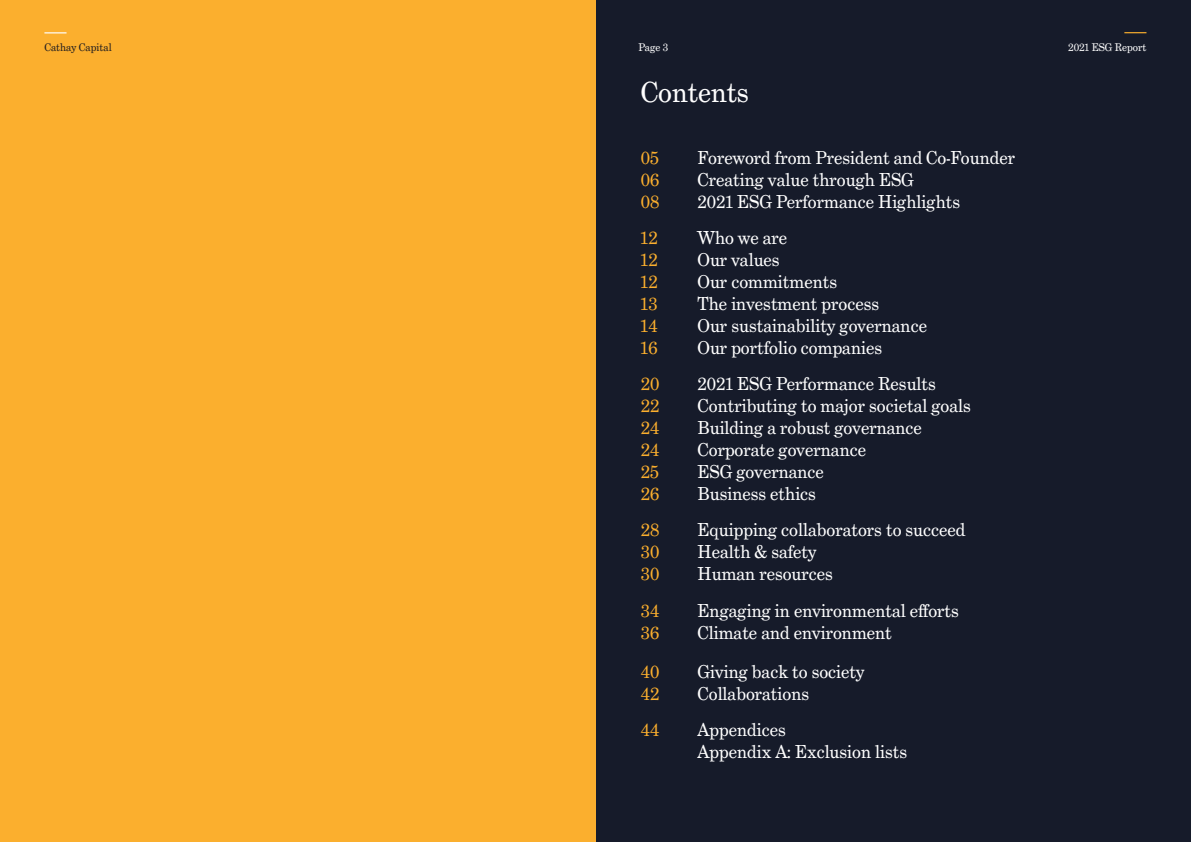
<style>
.page{position:relative;width:1191px;height:842px;background:#fff}
.page>*{position:absolute;margin:0;border:0;box-sizing:border-box;transform-origin:0 0}
.Main_Title_Navy{font:28px "Grad";color:#fff}
.Mid_Pull_Out_Copy__1{font:18px/22px "Grad";color:#fff}
.Mid_Pull_Out_Copy__1-2{font:18px "Grad";color:#fbaf2e}
.t1{font:10.7px "Grad";color:#fff}
.t2{font:10.7px "Grad";color:#231f20}
</style>
<div class="page">
<div style="left:595px;top:0;width:596px;height:842px;background:#161b2a"></div>
<svg style="left:1124px;top:32px;width:22px;height:1px"></svg>
<div style="left:0;top:0;width:595px;height:842px;background:#fbaf2e"></div>
<svg style="left:44px;top:32px;width:23px;height:1px"></svg>
<p class="t2" style="left:44px;top:41px;width:69px">Cathay Capital</p>
<p class="t1" style="left:638px;top:40px;width:32px">Page 3</p>
<p class="t1" style="left:1068px;top:41px;width:80px">2021 ESG Report</p>
<p class="Main_Title_Navy" style="left:641px;top:75px;width:110px">Contents</p>
<p class="Mid_Pull_Out_Copy__1-2" style="left:641px;top:146px;width:20px">05</p>
<p class="Mid_Pull_Out_Copy__1" style="left:697px;top:147px;width:319px">Foreword from President and Co-Founder</p>
<p class="Mid_Pull_Out_Copy__1-2" style="left:641px;top:168px;width:20px">06</p>
<p class="Mid_Pull_Out_Copy__1" style="left:697px;top:169px;width:218px">Creating value through ESG</p>
<p class="Mid_Pull_Out_Copy__1-2" style="left:641px;top:190px;width:20px">08</p>
<p class="Mid_Pull_Out_Copy__1" style="left:697px;top:191px;width:264px">2021 ESG Performance Highlights</p>
<p class="Mid_Pull_Out_Copy__1-2" style="left:641px;top:227px;width:18px">12</p>
<p class="Mid_Pull_Out_Copy__1" style="left:697px;top:227px;width:91px">Who we are</p>
<p class="Mid_Pull_Out_Copy__1-2" style="left:641px;top:249px;width:18px">12</p>
<p class="Mid_Pull_Out_Copy__1" style="left:697px;top:249px;width:84px">Our values</p>
<p class="Mid_Pull_Out_Copy__1-2" style="left:641px;top:271px;width:18px">12</p>
<p class="Mid_Pull_Out_Copy__1" style="left:697px;top:271px;width:141px">Our commitments</p>
<p class="Mid_Pull_Out_Copy__1-2" style="left:641px;top:293px;width:18px">13</p>
<p class="Mid_Pull_Out_Copy__1" style="left:697px;top:293px;width:183px">The investment process</p>
<p class="Mid_Pull_Out_Copy__1-2" style="left:641px;top:315px;width:18px">14</p>
<p class="Mid_Pull_Out_Copy__1" style="left:697px;top:315px;width:231px">Our sustainability governance</p>
<p class="Mid_Pull_Out_Copy__1-2" style="left:641px;top:337px;width:18px">16</p>
<p class="Mid_Pull_Out_Copy__1" style="left:697px;top:337px;width:186px">Our portfolio companies</p>
<p class="Mid_Pull_Out_Copy__1-2" style="left:641px;top:373px;width:20px">20</p>
<p class="Mid_Pull_Out_Copy__1" style="left:697px;top:373px;width:240px">2021 ESG Performance Results</p>
<p class="Mid_Pull_Out_Copy__1-2" style="left:641px;top:395px;width:20px">22</p>
<p class="Mid_Pull_Out_Copy__1" style="left:697px;top:395px;width:275px">Contributing to major societal goals</p>
<p class="Mid_Pull_Out_Copy__1-2" style="left:641px;top:417px;width:20px">24</p>
<p class="Mid_Pull_Out_Copy__1" style="left:697px;top:417px;width:226px">Building a robust governance</p>
<p class="Mid_Pull_Out_Copy__1-2" style="left:641px;top:439px;width:20px">24</p>
<p class="Mid_Pull_Out_Copy__1" style="left:697px;top:439px;width:170px">Corporate governance</p>
<p class="Mid_Pull_Out_Copy__1-2" style="left:641px;top:461px;width:20px">25</p>
<p class="Mid_Pull_Out_Copy__1" style="left:697px;top:461px;width:128px">ESG governance</p>
<p class="Mid_Pull_Out_Copy__1-2" style="left:641px;top:483px;width:20px">26</p>
<p class="Mid_Pull_Out_Copy__1" style="left:697px;top:483px;width:120px">Business ethics</p>
<p class="Mid_Pull_Out_Copy__1-2" style="left:641px;top:519px;width:20px">28</p>
<p class="Mid_Pull_Out_Copy__1" style="left:697px;top:519px;width:269px">Equipping collaborators to succeed</p>
<p class="Mid_Pull_Out_Copy__1-2" style="left:641px;top:541px;width:20px">30</p>
<p class="Mid_Pull_Out_Copy__1" style="left:697px;top:541px;width:121px">Health &amp; safety</p>
<p class="Mid_Pull_Out_Copy__1-2" style="left:641px;top:563px;width:20px">30</p>
<p class="Mid_Pull_Out_Copy__1" style="left:697px;top:563px;width:137px">Human resources</p>
<p class="Mid_Pull_Out_Copy__1-2" style="left:641px;top:599px;width:20px">34</p>
<p class="Mid_Pull_Out_Copy__1" style="left:697px;top:599px;width:263px">Engaging in environmental efforts</p>
<p class="Mid_Pull_Out_Copy__1-2" style="left:641px;top:621px;width:20px">36</p>
<p class="Mid_Pull_Out_Copy__1" style="left:697px;top:621px;width:196px">Climate and environment</p>
<p class="Mid_Pull_Out_Copy__1-2" style="left:641px;top:660px;width:20px">40</p>
<p class="Mid_Pull_Out_Copy__1" style="left:697px;top:660px;width:169px">Giving back to society</p>
<p class="Mid_Pull_Out_Copy__1-2" style="left:641px;top:682px;width:20px">42</p>
<p class="Mid_Pull_Out_Copy__1" style="left:697px;top:682px;width:113px">Collaborations</p>
<p class="Mid_Pull_Out_Copy__1-2" style="left:641px;top:718px;width:20px">44</p>
<p class="Mid_Pull_Out_Copy__1" style="left:697px;top:719px;width:211px">Appendices<br>Appendix A: Exclusion lists</p>
</div>
